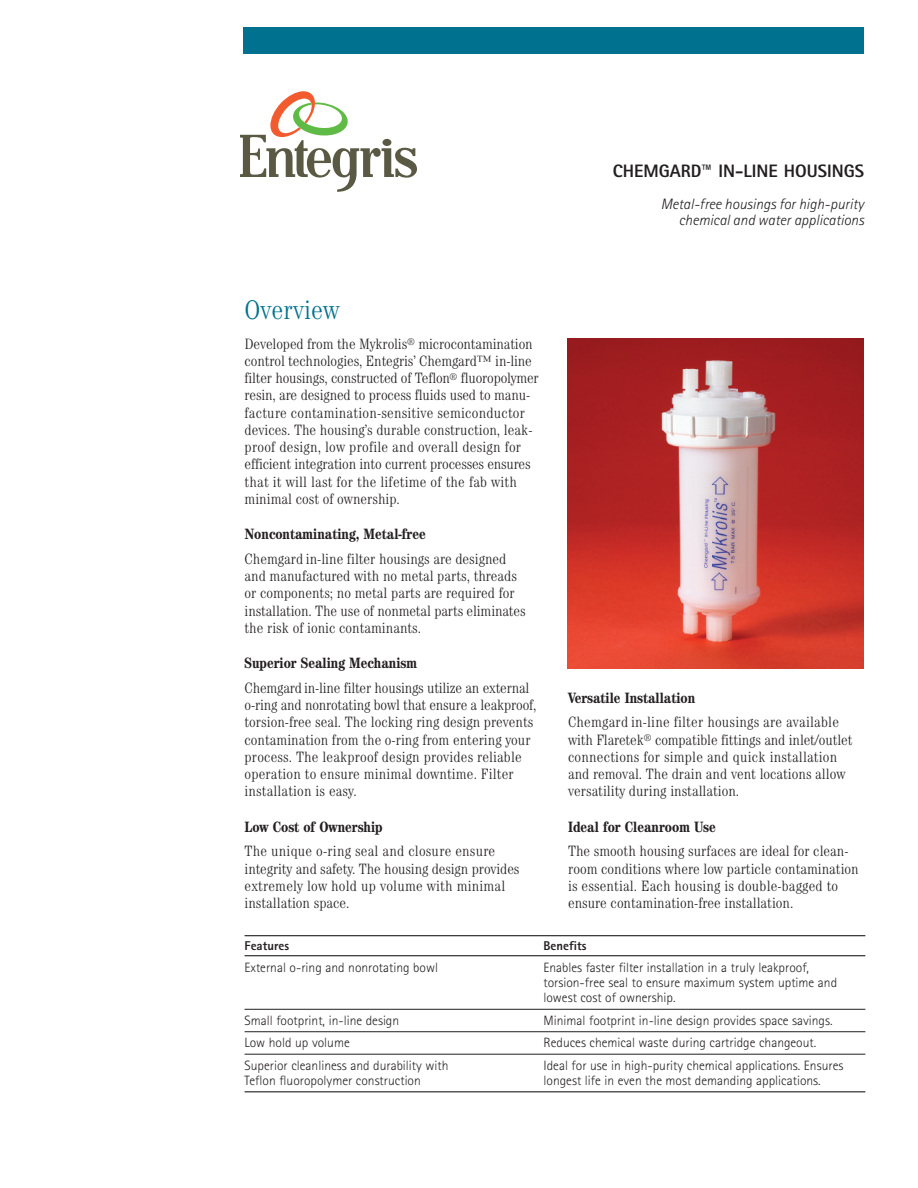
<style>
.page{position:relative;width:918px;height:1188px;background:#fff}
.page>*{position:absolute;margin:0;border:0;box-sizing:border-box;transform-origin:0 0}
.t1{font:300 condensed 27px "Century";color:#00718e}
.t2{font:800 18px "Rotis Sans Serif";color:#231f20}
.t3{font:300 condensed 15px/17.2px "Century";color:#231f20}
.t4{font:700 condensed 15px "Century";color:#231f20}
.t5{font:italic 300 15px/16.5px "Rotis Sans Serif";color:#231f20;text-align:right}
.t6{font:300 13.5px/15px "Rotis Sans Serif";color:#231f20}
.t7{font:800 12.75px "Rotis Sans Serif";color:#231f20}
</style>
<div class="page">
<div style="left:243px;top:27px;width:621px;height:27px;background:#00718e"></div>
<svg style="left:240px;top:91px;width:177px;height:101px"></svg>
<hr style="left:245px;top:935px;width:620px;height:1px;background:#231f20">
<hr style="left:245px;top:955px;width:620px;height:1px;background:#231f20">
<hr style="left:245px;top:1009px;width:620px;height:1px;background:#231f20">
<hr style="left:245px;top:1031px;width:620px;height:1px;background:#231f20">
<hr style="left:245px;top:1054px;width:620px;height:1px;background:#231f20">
<hr style="left:245px;top:1091px;width:620px;height:1px;background:#231f20">
<img style="left:568px;top:338px;width:296px;height:330px">
<h1 class="t1" style="left:245px;top:301px;width:96px">Overview</h1>
<p class="t3" style="left:245px;top:336px;width:296px">Developed from the Mykrolis<sup>®</sup> microcontamination control technologies, Entegris’ Chemgard™ in-line filter housings, constructed of Teflon<sup>®</sup> fluoropolymer resin, are designed to process fluids used to manu&shy;facture contamination-sensitive semiconductor devices. The housing’s durable construction, leak&shy;proof design, low profile and overall design for efficient integration into current processes ensures that it will last for the lifetime of the fab with minimal cost of ownership.</p>
<p class="t4" style="left:245px;top:529px;width:183px">Noncontaminating, Metal-free</p>
<p class="t3" style="left:245px;top:551px;width:283px">Chemgard in-line filter housings are designed and manufactured with no metal parts, threads or components; no metal parts are required for installation. The use of nonmetal parts eliminates the risk of ionic contaminants.</p>
<p class="t4" style="left:245px;top:658px;width:174px">Superior Sealing Mechanism</p>
<p class="t3" style="left:245px;top:680px;width:293px">Chemgard in-line filter housings utilize an external o-ring and nonrotating bowl that ensure a leakproof, torsion-free seal. The locking ring design prevents contamination from the o-ring from entering your process. The leakproof design provides reliable operation to ensure minimal downtime. Filter installation is easy.</p>
<p class="t4" style="left:245px;top:821px;width:140px">Low Cost of Ownership</p>
<p class="t3" style="left:245px;top:844px;width:276px">The unique o-ring seal and closure ensure integrity and safety. The housing design provides extremely low hold up volume with minimal installation space.</p>
<p class="t2" style="left:613px;top:165px;width:253px">CHEMGARD™ IN-LINE HOUSINGS</p>
<p class="t5" style="left:661px;top:197px;width:205px">Metal-free housings for high-purity chemical and water applications</p>
<p class="t4" style="left:568px;top:692px;width:129px">Versatile Installation</p>
<p class="t3" style="left:568px;top:715px;width:286px">Chemgard in-line filter housings are available with Flaretek<sup>®</sup> compatible fittings and inlet/outlet connections for simple and quick installation and removal. The drain and vent locations allow versatility during installation.</p>
<p class="t4" style="left:568px;top:821px;width:149px">Ideal for Cleanroom Use</p>
<p class="t3" style="left:568px;top:844px;width:292px">The smooth housing surfaces are ideal for clean&shy;room conditions where low particle contamination is essential. Each housing is double-bagged to ensure contamination-free installation.</p>
<p class="t7" style="left:245px;top:941px;width:46px">Features</p>
<p class="t7" style="left:544px;top:941px;width:44px">Benefits</p>
<p class="t6" style="left:245px;top:962px;width:195px">External o-ring and nonrotating bowl</p>
<p class="t6" style="left:543px;top:962px;width:295px">Enables faster filter installation in a truly leakproof, torsion-free seal to ensure maximum system uptime and lowest cost of ownership.</p>
<p class="t6" style="left:245px;top:1014px;width:156px">Small footprint, in-line design</p>
<p class="t6" style="left:544px;top:1014px;width:291px">Minimal footprint in-line design provides space savings.</p>
<p class="t6" style="left:245px;top:1036px;width:107px">Low hold up volume</p>
<p class="t6" style="left:544px;top:1036px;width:274px">Reduces chemical waste during cartridge changeout.</p>
<p class="t6" style="left:245px;top:1059px;width:205px">Superior cleanliness and durability with</p>
<p class="t6" style="left:544px;top:1059px;width:301px">Ideal for use in high-purity chemical applications. Ensures</p>
<p class="t6" style="left:245px;top:1074px;width:178px">Teflon fluoropolymer construction</p>
<p class="t6" style="left:544px;top:1074px;width:279px">longest life in even the most demanding applications.</p>
</div>
